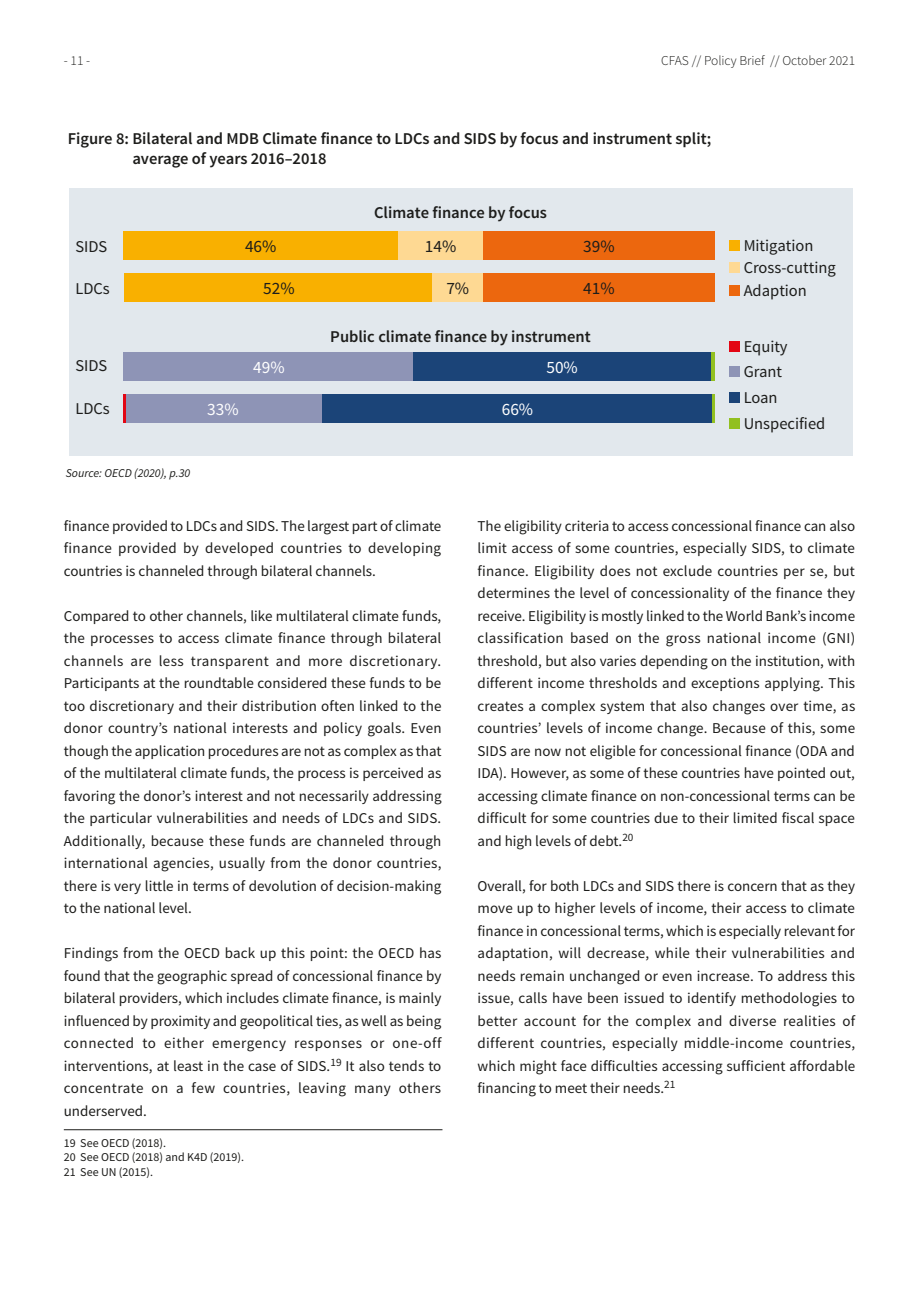
<style>
.page{position:relative;width:919px;height:1289px;background:#fff}
.page>*{position:absolute;margin:0;border:0;box-sizing:border-box;transform-origin:0 0}
.t1{font:17.25px "Source Sans Pro";color:#1d1d1b}
.t2{font:17.25px "Source Sans Pro";color:#fff}
.t3{font:600 16.5px/19.8px "Source Sans Pro";color:#1d1d1b}
.t4{font:16.5px/25.7px "Source Sans Pro";color:#1d1d1b}
.t5{font:15px/22.5px "Source Sans Pro";color:#1d1d1b;text-align:justify}
.t6{font:300 13.5px "Source Sans Pro";color:#1d1d1b}
.t7{font:12px/14.4px "Source Sans Pro";color:#1d1d1b}
.t8{font:italic 12px "Source Sans Pro";color:#1d1d1b}
</style>
<div class="page">
<div style="left:69px;top:188px;width:783px;height:268px;background:#e2e8ed"></div>
<div style="left:124px;top:352px;width:290px;height:29px;background:#8e94b6"></div>
<div style="left:413px;top:352px;width:298px;height:29px;background:#1b4478"></div>
<hr style="left:711px;top:352px;width:3px;height:29px;background:#92c020">
<div style="left:124px;top:394px;width:198px;height:28px;background:#8e94b6"></div>
<div style="left:322px;top:394px;width:390px;height:28px;background:#1b4478"></div>
<hr style="left:712px;top:394px;width:2px;height:28px;background:#92c020">
<hr style="left:123px;top:394px;width:3px;height:28px;background:#e30614">
<div style="left:124px;top:231px;width:274px;height:29px;background:#f9b000"></div>
<div style="left:398px;top:231px;width:85px;height:29px;background:#fed993"></div>
<div style="left:483px;top:231px;width:231px;height:29px;background:#ec670e"></div>
<div style="left:124px;top:273px;width:310px;height:29px;background:#f9b000"></div>
<div style="left:432px;top:273px;width:51px;height:29px;background:#fed993"></div>
<div style="left:483px;top:273px;width:231px;height:29px;background:#ec670e"></div>
<div style="left:729px;top:240px;width:11px;height:10px;background:#f9b000"></div>
<div style="left:729px;top:341px;width:11px;height:10px;background:#e30614"></div>
<div style="left:729px;top:366px;width:11px;height:11px;background:#8e94b6"></div>
<div style="left:729px;top:392px;width:11px;height:11px;background:#1b4478"></div>
<div style="left:729px;top:418px;width:11px;height:10px;background:#92c020"></div>
<div style="left:729px;top:285px;width:11px;height:11px;background:#ec670e"></div>
<div style="left:729px;top:262px;width:11px;height:11px;background:#fed993"></div>
<hr style="left:64px;top:1129px;width:378px;height:1px;background:#1d1d1b">
<p class="t6" style="left:64px;top:52px;width:28px">- 11 -</p>
<p class="t6" style="left:661px;top:52px;width:195px">CFAS // Policy Brief // October 2021</p>
<p class="t3" style="left:132px;top:129px;width:580px;text-indent:-64px">Figure 8: Bilateral and MDB Climate finance to LDCs and SIDS by focus and instrument split; average of years 2016–2018</p>
<p class="t3" style="left:374px;top:203px;width:174px">Climate finance by focus</p>
<p class="t4" style="left:75px;top:234px;width:33px">SIDS</p>
<p class="t4" style="left:75px;top:276px;width:36px">LDCs</p>
<p class="t1" style="left:245px;top:236px;width:33px">46%</p>
<p class="t1" style="left:425px;top:236px;width:33px">14%</p>
<p class="t1" style="left:583px;top:236px;width:33px">39%</p>
<p class="t1" style="left:263px;top:278px;width:33px">52%</p>
<p class="t1" style="left:446px;top:278px;width:24px">7%</p>
<p class="t1" style="left:583px;top:278px;width:33px">41%</p>
<p class="t4" style="left:743px;top:232px;width:71px">Mitigation</p>
<p class="t4" style="left:743px;top:255px;width:94px">Cross-cutting</p>
<p class="t4" style="left:743px;top:278px;width:65px">Adaption</p>
<p class="t4" style="left:75px;top:353px;width:33px">SIDS</p>
<p class="t4" style="left:75px;top:395px;width:36px">LDCs</p>
<p class="t3" style="left:330px;top:327px;width:262px">Public climate finance by instrument</p>
<p class="t2" style="left:253px;top:356px;width:33px">49%</p>
<p class="t2" style="left:546px;top:356px;width:33px">50%</p>
<p class="t2" style="left:207px;top:398px;width:33px">33%</p>
<p class="t2" style="left:501px;top:398px;width:33px">66%</p>
<p class="t4" style="left:743px;top:333px;width:83px">Equity<br>Grant<br>Loan<br>Unspecified</p>
<p class="t8" style="left:66px;top:465px;width:126px">Source: OECD (2020), p.30</p>
<p class="t5" style="left:64px;top:514px;width:379px">finance provided to LDCs and SIDS. The largest part of climate finance provided by developed countries to developing countries is channeled through bilateral channels.</p>
<p class="t5" style="left:64px;top:604px;width:379px">Compared to other channels, like multilateral climate funds, the processes to access climate finance through bilateral channels are less transparent and more discretionary.<br>Participants at the roundtable considered these funds to be too discretionary and their distribution often linked to the donor country’s national interests and policy goals. Even though the application procedures are not as complex as that of the multilateral climate funds, the process is perceived as favoring the donor’s interest and not necessarily addressing the particular vulnerabilities and needs of LDCs and SIDS.<br>Additionally, because these funds are channeled through international agencies, usually from the donor countries, there is very little in terms of devolution of decision-making to the national level.</p>
<p class="t5" style="left:64px;top:941px;width:379px">Findings from the OECD back up this point: the OECD has found that the geographic spread of concessional finance by bilateral providers, which includes climate finance, is mainly influenced by proximity and geopolitical ties, as well as being connected to either emergency responses or one-off interventions, at least in the case of SIDS.<sup>19</sup> It also tends to concentrate on a few countries, leaving many others underserved.</p>
<p class="t7" style="left:64px;top:1135px;width:182px">19 See OECD (2018).<br>20 See OECD (2018) and K4D (2019).<br>21 See UN (2015).</p>
<p class="t5" style="left:477px;top:514px;width:379px">The eligibility criteria to access concessional finance can also limit access of some countries, especially SIDS, to climate finance. Eligibility does not exclude countries per se, but determines the level of concessionality of the finance they receive. Eligibility is mostly linked to the World Bank’s income classification based on the gross national income (GNI) threshold, but also varies depending on the institution, with different income thresholds and exceptions applying. This creates a complex system that also changes over time, as countries’ levels of income change. Because of this, some SIDS are now not eligible for concessional finance (ODA and IDA). However, as some of these countries have pointed out, accessing climate finance on non-concessional terms can be difficult for some countries due to their limited fiscal space and high levels of debt.<sup>20</sup></p>
<p class="t5" style="left:477px;top:874px;width:379px">Overall, for both LDCs and SIDS there is concern that as they move up to higher levels of income, their access to climate finance in concessional terms, which is especially relevant for adaptation, will decrease, while their vulnerabilities and needs remain unchanged or even increase. To address this issue, calls have been issued to identify methodologies to better account for the complex and diverse realities of different countries, especially middle-income countries, which might face difficulties accessing sufficient affordable financing to meet their needs.<sup>21</sup></p>
</div>
